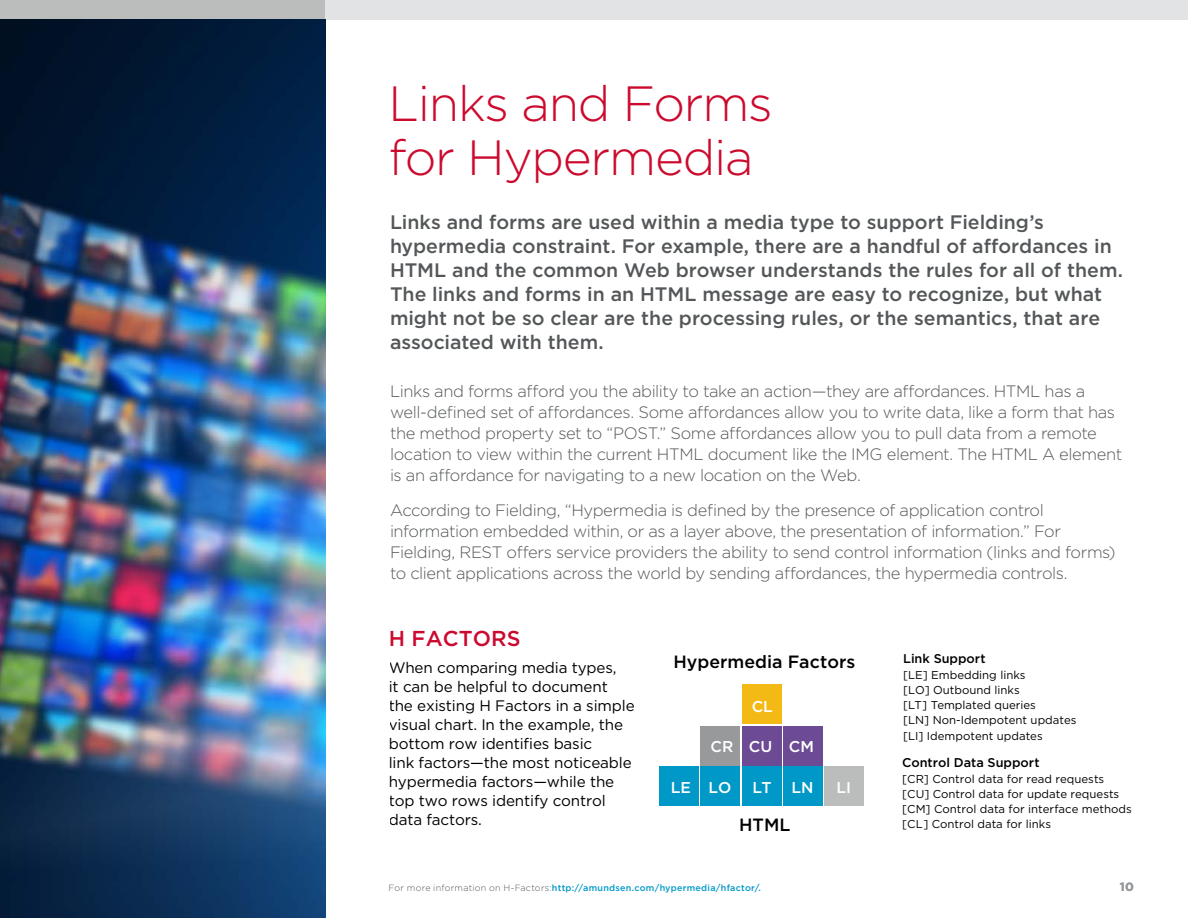
<style>
.page{position:relative;width:1188px;height:918px;background:#fff}
.page>*{position:absolute;margin:0;border:0;box-sizing:border-box;transform-origin:0 0}
.t1{font:300 49.5px/54px "Gotham";letter-spacing:-.025em;color:#cc0a2e}
.t2{font:500 21.6px "Gotham";color:#cc092f}
.t3{font:500 19.5px/24px "Gotham";color:#545759}
.t4{font:500 17.7px "Gotham";color:#000}
.t5{font:300 16.5px/21px "Gotham";letter-spacing:-.025em;color:#545759}
.t6{font:500 15.6px "Gotham";color:#fff}
.t7{font:15.15px/19px "Gotham";letter-spacing:-.01em;color:#000}
.t8{font:500 12.75px "Gotham";color:#000}
.t9{font:700 12px "Gotham";color:#96999c}
.t10{font:11.4px/15.1px "Gotham";color:#000}
.t11{font:500 9px "Gotham";letter-spacing:.03em;color:#0099c7}
.s1{font-weight:300;color:#545759}
</style>
<div class="page">
<div style="left:0;top:0;width:325px;height:20px;background:#bbbcbc"></div>
<div style="left:325px;top:0;width:863px;height:20px;background:#e2e3e4"></div>
<img style="left:0;top:20px;width:325px;height:898px">
<div style="left:824px;top:767px;width:40px;height:39px;background:#bbbcbc"></div>
<div style="left:742px;top:684px;width:40px;height:40px;background:#f3ba16"></div>
<div style="left:742px;top:726px;width:40px;height:40px;background:#6c4b94"></div>
<div style="left:742px;top:767px;width:40px;height:39px;background:#0098c7"></div>
<div style="left:659px;top:767px;width:40px;height:39px;background:#0098c7"></div>
<div style="left:700px;top:726px;width:40px;height:40px;background:#97999b"></div>
<div style="left:783px;top:726px;width:40px;height:40px;background:#6c4b94"></div>
<div style="left:783px;top:767px;width:40px;height:39px;background:#0098c7"></div>
<div style="left:700px;top:767px;width:40px;height:39px;background:#0098c7"></div>
<h1 class="t1" style="left:388px;top:75px;width:386px">Links and Forms for Hypermedia</h1>
<p class="t3" style="left:390px;top:210px;width:735px">Links and forms are used within a media type to support Fielding’s hypermedia constraint. For example, there are a handful of affordances in HTML and the common Web browser understands the rules for all of them.<br>The links and forms in an HTML message are easy to recognize, but what might not be so clear are the processing rules, or the semantics, that are associated with them.</p>
<p class="t5" style="left:390px;top:380px;width:734px">Links and forms afford you the ability to take an action—they are affordances. HTML has a well-defined set of affordances. Some affordances allow you to write data, like a form that has the method property set to “POST.” Some affordances allow you to pull data from a remote location to view within the current HTML document like the IMG element. The HTML A element is an affordance for navigating to a new location on the Web.</p>
<p class="t5" style="left:390px;top:499px;width:727px">According to Fielding, “Hypermedia is defined by the presence of application control information embedded within, or as a layer above, the presentation of information.” For Fielding, REST offers service providers the ability to send control information (links and forms) to client applications across the world by sending affordances, the hypermedia controls.</p>
<h2 class="t2" style="left:389px;top:624px;width:133px">H FACTORS</h2>
<p class="t7" style="left:389px;top:658px;width:247px">When comparing media types,<br>it can be helpful to document the existing H Factors in a simple visual chart. In the example, the bottom row identifies basic<br>link factors—the most noticeable hypermedia factors—while the top two rows identify control data factors.</p>
<p class="t4" style="left:674px;top:650px;width:183px">Hypermedia Factors</p>
<p class="t8" style="left:903px;top:651px;width:84px">Link Support</p>
<p class="t10" style="left:903px;top:667px;width:175px">[LE] Embedding links<br>[LO] Outbound links<br>[LT] Templated queries<br>[LN] Non-Idempotent updates [LI] Idempotent updates</p>
<p class="t8" style="left:902px;top:755px;width:139px">Control Data Support</p>
<p class="t10" style="left:902px;top:771px;width:231px">[CR] Control data for read requests [CU] Control data for update requests [CM] Control data for interface methods</p>
<p class="t6" style="left:752px;top:696px;width:23px">CL</p>
<p class="t6" style="left:710px;top:736px;width:24px">CR</p>
<p class="t6" style="left:749px;top:736px;width:25px">CU</p>
<p class="t6" style="left:789px;top:736px;width:27px">CM</p>
<p class="t6" style="left:709px;top:778px;width:24px">LO</p>
<p class="t6" style="left:671px;top:778px;width:22px">LE</p>
<p class="t6" style="left:753px;top:778px;width:21px">LT</p>
<p class="t6" style="left:792px;top:778px;width:24px">LN</p>
<p class="t6" style="left:836px;top:778px;width:16px">LI</p>
<p class="t4" style="left:739px;top:814px;width:53px">HTML</p>
<p class="t10" style="left:902px;top:816px;width:150px">[CL] Control data for links</p>
<p class="t11" style="left:388px;top:882px;width:374px"><span class="s1">For more information on H-Factors:</span>http://amundsen.com/hypermedia/hfactor/.</p>
<p class="t9" style="left:1120px;top:880px;width:16px">10</p>
</div>
